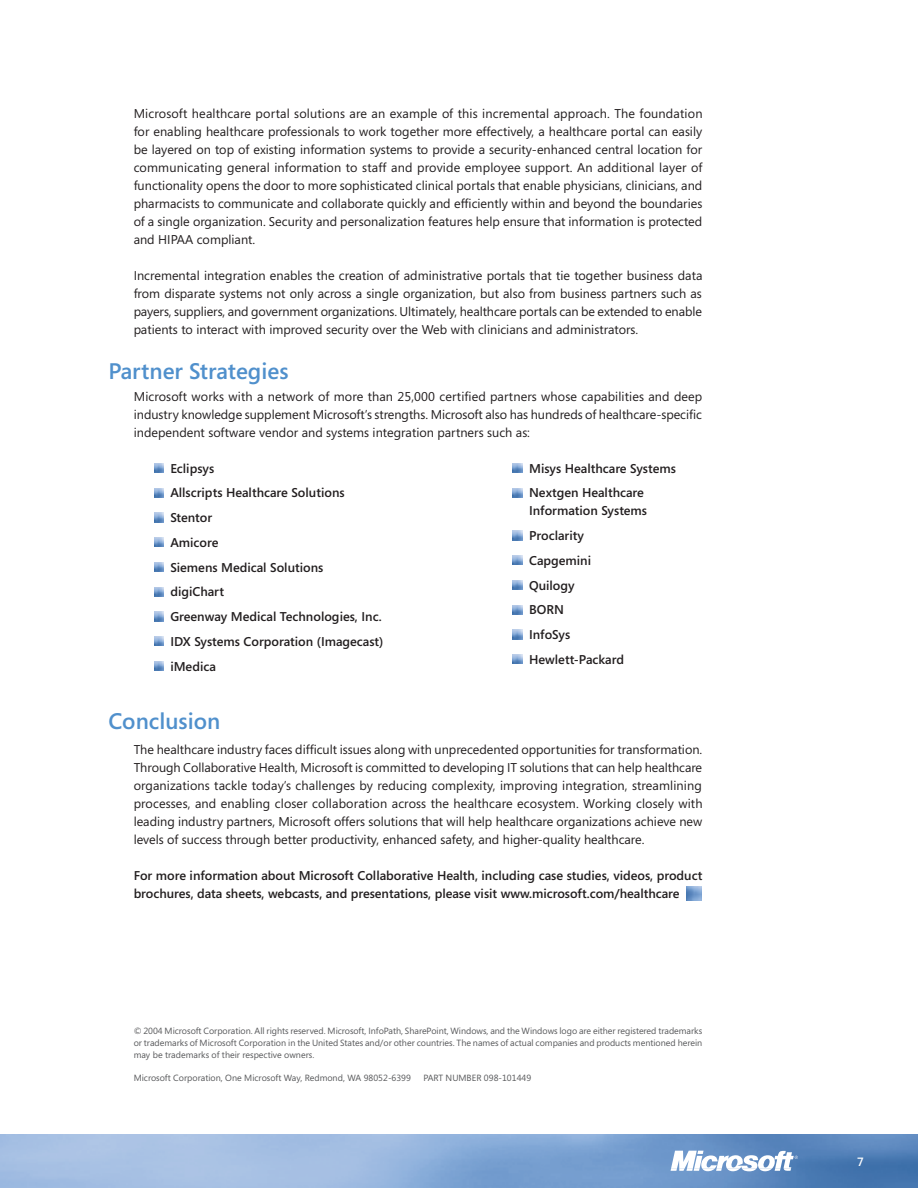
<style>
.page{position:relative;width:918px;height:1188px;background:#fff}
.page>*{position:absolute;margin:0;border:0;box-sizing:border-box;transform-origin:0 0}
.t1{font:600 22.5px "Segoe";color:#5090cc}
.t2{font:12.75px/18px "Segoe";color:#231f20;text-align:justify}
.t3{font:600 12.75px/24.8px "Segoe";color:#231f20}
.t4{font:600 12px "Segoe";color:#fff}
.t5{font:9px/12px "Segoe";color:#57585a;text-align:justify}
</style>
<div class="page">
<img style="left:0;top:1134px;width:918px;height:54px">
<svg style="left:671px;top:1151px;width:127px;height:20px"></svg>
<img style="left:686px;top:886px;width:15px;height:15px">
<svg style="left:154px;top:463px;width:9px;height:10px"></svg>
<svg style="left:154px;top:488px;width:9px;height:9px"></svg>
<svg style="left:154px;top:513px;width:9px;height:9px"></svg>
<svg style="left:154px;top:538px;width:9px;height:9px"></svg>
<svg style="left:154px;top:562px;width:9px;height:10px"></svg>
<svg style="left:154px;top:587px;width:9px;height:9px"></svg>
<svg style="left:154px;top:612px;width:9px;height:9px"></svg>
<svg style="left:154px;top:637px;width:9px;height:9px"></svg>
<svg style="left:154px;top:661px;width:9px;height:10px"></svg>
<svg style="left:513px;top:488px;width:9px;height:9px"></svg>
<svg style="left:513px;top:531px;width:9px;height:9px"></svg>
<svg style="left:513px;top:556px;width:9px;height:9px"></svg>
<svg style="left:513px;top:580px;width:9px;height:10px"></svg>
<svg style="left:513px;top:605px;width:9px;height:9px"></svg>
<svg style="left:513px;top:630px;width:9px;height:9px"></svg>
<svg style="left:513px;top:655px;width:9px;height:9px"></svg>
<svg style="left:513px;top:463px;width:9px;height:10px"></svg>
<p class="t2" style="left:134px;top:104px;width:570px">Microsoft healthcare portal solutions are an example of this incremental approach. The foundation for enabling healthcare professionals to work together more effectively, a healthcare portal can easily be layered on top of existing information systems to provide a security-enhanced central location for communicating general information to staff and provide employee support. An additional layer of functionality opens the door to more sophisticated clinical portals that enable physicians, clinicians, and pharmacists to communicate and collaborate quickly and efficiently within and beyond the boundaries of a single organization. Security and personalization features help ensure that information is protected and HIPAA compliant.</p>
<p class="t2" style="left:134px;top:266px;width:570px">Incremental integration enables the creation of administrative portals that tie together business data from disparate systems not only across a single organization, but also from business partners such as payers, suppliers, and government organizations. Ultimately, healthcare portals can be extended to enable patients to interact with improved security over the Web with clinicians and administrators.</p>
<h1 class="t1" style="left:108px;top:358px;width:182px">Partner Strategies</h1>
<p class="t2" style="left:134px;top:388px;width:570px">Microsoft works with a network of more than 25,000 certified partners whose capabilities and deep industry knowledge supplement Microsoft’s strengths. Microsoft also has hundreds of healthcare-specific independent software vendor and systems integration partners such as:</p>
<p class="t3" style="left:170px;top:456px;width:215px">Eclipsys<br>Allscripts Healthcare Solutions<br>Stentor<br>Amicore<br>Siemens Medical Solutions<br>digiChart<br>Greenway Medical Technologies, Inc.<br>IDX Systems Corporation (Imagecast) iMedica</p>
<p class="t3" style="left:529px;top:456px;width:148px">Misys Healthcare Systems<br>Nextgen Healthcare</p>
<p class="t3" style="left:529px;top:499px;width:120px">Information Systems<br>Proclarity<br>Capgemini<br>Quilogy<br>BORN<br>InfoSys<br>Hewlett-Packard</p>
<h1 class="t1" style="left:108px;top:708px;width:113px">Conclusion</h1>
<p class="t2" style="left:134px;top:741px;width:570px">The healthcare industry faces difficult issues along with unprecedented opportunities for transformation.<br>Through Collaborative Health, Microsoft is committed to developing IT solutions that can help healthcare organizations tackle today’s challenges by reducing complexity, improving integration, streamlining processes, and enabling closer collaboration across the healthcare ecosystem. Working closely with leading industry partners, Microsoft offers solutions that will help healthcare organizations achieve new levels of success through better productivity, enhanced safety, and higher-quality healthcare.</p>
<p class="t3" style="left:134px;top:867px;width:570px;line-height:18px">For more information about Microsoft Collaborative Health, including case studies, videos, product brochures, data sheets, webcasts, and presentations, please visit www.microsoft.com/healthcare</p>
<p class="t5" style="left:134px;top:1025px;width:570px">© 2004 Microsoft Corporation. All rights reserved. Microsoft, InfoPath, SharePoint, Windows, and the Windows logo are either registered trademarks or trademarks of Microsoft Corporation in the United States and/or other countries. The names of actual companies and products mentioned herein may be trademarks of their respective owners.</p>
<p class="t5" style="left:134px;top:1072px;width:279px">Microsoft Corporation, One Microsoft Way, Redmond, WA 98052-6399</p>
<p class="t5" style="left:423px;top:1072px;width:109px">PART NUMBER 098-101449</p>
<p class="t4" style="left:857px;top:1155px;width:8px">7</p>
</div>
